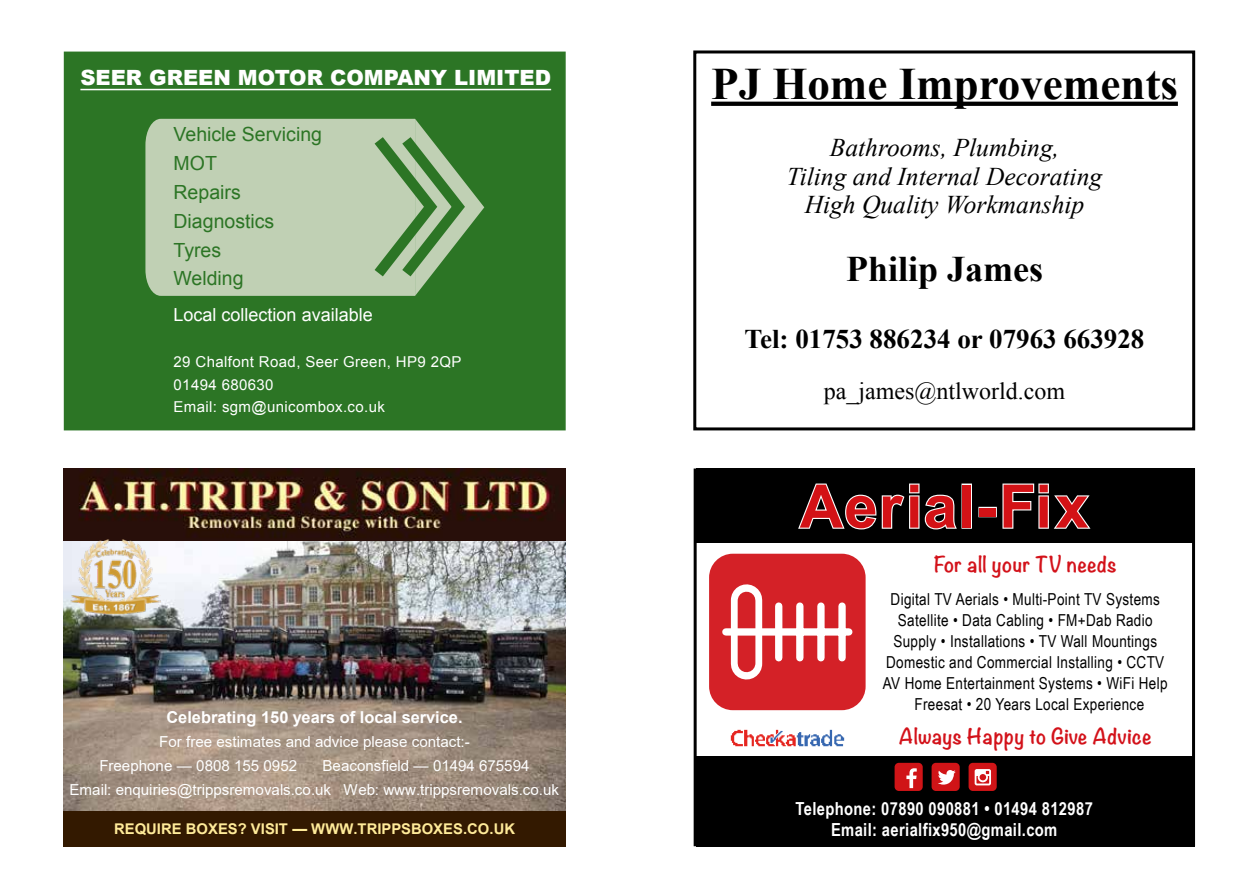
<style>
.page{position:relative;width:1259px;height:893px;background:#fff}
.page>*{position:absolute;margin:0;border:0;box-sizing:border-box;transform-origin:0 0}
.t1{font:700 60px "Arial";letter-spacing:.02em;color:#d31216}
.t2{font:700 45px "Times New Roman";color:#000}
.t3{font:700 36px "Times New Roman";color:#000}
.t4{font:700 27px "Times New Roman";color:#000}
.t5{font:italic 25.5px/28.5px "Times New Roman";color:#000;text-align:center}
.t6{font:24px "Times New Roman";color:#000}
.t7{font:900 21px "Arial";color:#fff}
.t8{font:19.5px/29px "Arial";color:#2c7525}
.t9{font:700 19.5px "Noteworthy";letter-spacing:.02em;color:#d3121a}
.t10{font:700 18px/21.6px "Arial Narrow";letter-spacing:.02em;color:#fff;text-align:center}
.t11{font:18px "Arial";color:#fff}
.t12{font:16.5px/21px "Arial Narrow";letter-spacing:.02em;color:#000;text-align:center}
.t13{font:700 16.35px "Arial";color:#fff}
.t14{font:15.15px/23.9px "Arial";letter-spacing:-.005em;color:#fff}
.t15{font:15px/22.2px "Arial";letter-spacing:.025em;color:#fff}
.t16{font:700 14.85px "Arial";color:#ffeb99}
</style>
<div class="page">
<div style="left:64px;top:52px;width:502px;height:378px;background:#2c7525;border:1px solid #2c7525"></div>
<div style="left:145px;top:119px;width:219px;height:177px;background:#c0d0b4"></div>
<hr style="left:80px;top:89px;width:471px;height:1px;background:#fff">
<svg style="left:364px;top:119px;width:120px;height:177px"></svg>
<img style="left:64px;top:468px;width:502px;height:343px">
<div style="left:64px;top:811px;width:502px;height:35px;background:#331900"></div>
<img style="left:70px;top:540px;width:90px;height:86px">
<div style="left:696px;top:468px;width:499px;height:75px;background:#000"></div>
<svg style="left:798px;top:483px;width:159px;height:47px"></svg>
<div style="left:961px;top:483px;width:11px;height:46px;border:2px solid #fff"></div>
<div style="left:978px;top:507px;width:19px;height:10px;border:2px solid #fff"></div>
<svg style="left:1002px;top:483px;width:89px;height:46px"></svg>
<div style="left:696px;top:756px;width:499px;height:90px;background:#000"></div>
<div style="left:894px;top:763px;width:28px;height:28px;background:#d01417;border-radius:4px"></div>
<svg style="left:906px;top:768px;width:10px;height:20px"></svg>
<div style="left:931px;top:763px;width:28px;height:28px;background:#d01417;border-radius:4px"></div>
<svg style="left:938px;top:770px;width:17px;height:15px"></svg>
<div style="left:968px;top:763px;width:28px;height:28px;background:#d01417;border-radius:4px"></div>
<svg style="left:974px;top:769px;width:17px;height:16px"></svg>
<div style="left:709px;top:554px;width:156px;height:156px;background:#d42127;border-radius:24px"></div>
<div style="left:775px;top:606px;width:7px;height:52px;background:#fff"></div>
<div style="left:731px;top:600px;width:31px;height:64px;background:#fff"></div>
<div style="left:737px;top:601px;width:18px;height:62px;background:#d42127"></div>
<div style="left:726px;top:628px;width:123px;height:8px;background:#fff"></div>
<div style="left:838px;top:606px;width:7px;height:52px;background:#fff"></div>
<div style="left:817px;top:606px;width:7px;height:52px;background:#fff"></div>
<div style="left:796px;top:606px;width:7px;height:52px;background:#fff"></div>
<img style="left:730px;top:729px;width:115px;height:18px">
<svg style="left:711px;top:102px;width:467px;height:4px;background:#050505"></svg>
<div style="left:693px;top:50px;width:502px;height:380px;border:3px solid #000"></div>
<p class="t7" style="left:80px;top:62px;width:472px">SEER GREEN MOTOR COMPANY LIMITED</p>
<p class="t8" style="left:174px;top:120px;width:150px">Vehicle Servicing<br>MOT<br>Repairs<br>Diagnostics<br>Tyres<br>Welding</p>
<p class="t11" style="left:174px;top:303px;width:201px">Local collection available</p>
<p class="t15" style="left:174px;top:351px;width:289px">29 Chalfont Road, Seer Green, HP9 2QP<br>01494 680630<br>Email: sgm@unicombox.co.uk</p>
<p class="t13" style="left:167px;top:706px;width:297px">Celebrating 150 years of local service.</p>
<p class="t14" style="left:99px;top:730px;width:372px;text-indent:60px">For free estimates and advice please contact:-<br>Freephone — 0808 155 0952</p>
<p class="t14" style="left:69px;top:754px;width:491px;text-indent:253px">Beaconsfield — 01494 675594<br>Email: enquiries@trippsremovals.co.uk Web: www.trippsremovals.co.uk</p>
<p class="t16" style="left:114px;top:818px;width:402px">REQUIRE BOXES? VISIT — WWW.TRIPPSBOXES.CO.UK</p>
<h2 class="t2" style="left:711px;top:53px;width:468px">PJ Home Improvements</h2>
<h3 class="t5" style="left:787px;top:133px;width:317px">Bathrooms, Plumbing,<br>Tiling and Internal Decorating<br>High Quality Workmanship</h3>
<h3 class="t3" style="left:846px;top:244px;width:199px">Philip James</h3>
<h3 class="t4" style="left:744px;top:320px;width:401px">Tel: 01753 886234 or 07963 663928</h3>
<h3 class="t6" style="left:824px;top:375px;width:243px">pa_james@ntlworld.com</h3>
<h1 class="t1" style="left:800px;top:467px;width:291px">Aerial-Fix</h1>
<p class="t9" style="left:934px;top:546px;width:184px">For all your TV needs</p>
<p class="t12" style="left:883px;top:588px;width:286px">Digital TV Aerials • Multi-Point TV Systems Satellite • Data Cabling • FM+Dab Radio Supply • Installations • TV Wall Mountings Domestic and Commercial Installing • CCTV AV Home Entertainment Systems • WiFi Help Freesat • 20 Years Local Experience</p>
<p class="t9" style="left:899px;top:719px;width:254px">Always Happy to Give Advice</p>
<p class="t10" style="left:795px;top:797px;width:299px">Telephone: 07890 090881 • 01494 812987<br>Email: aerialfix950@gmail.com</p>
</div>
